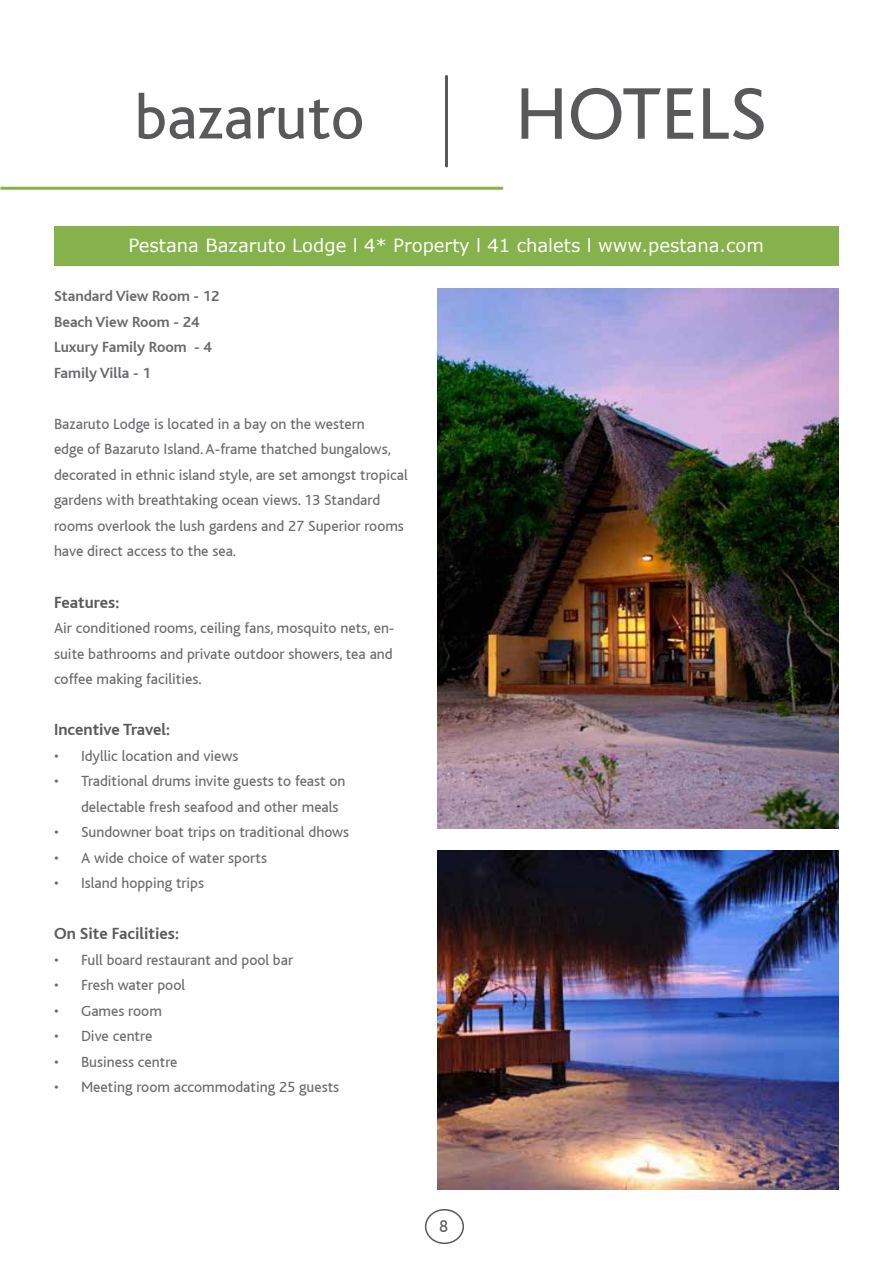
<style>
.page{position:relative;width:893px;height:1263px;background:#fff}
.page>*{position:absolute;margin:0;border:0;box-sizing:border-box;transform-origin:0 0}
.t1{font:76.5px "Bliss";color:#59595c}
.t2{font:64.5px "Bliss";color:#59595c}
.t3{font:18.15px "Verdana";color:#fff}
.t4{font:18px "Bliss";color:#59595c;scale:.9 1}
.t5{font:700 16.95px "Bliss";color:#58595b}
.t6{font:15.45px/25.5px "Bliss";color:#696a6d}
.t7{font:700 15.45px/25.5px "Bliss";color:#696a6d}
</style>
<div class="page">
<div style="left:54px;top:226px;width:785px;height:40px;background:#85b24a"></div>
<svg style="left:0;top:187px;width:504px;height:3px;background:#8eb857"></svg>
<div style="left:425px;top:1209px;width:39px;height:35px;border:2px solid #59595c;border-radius:50%"></div>
<svg style="left:445px;top:75px;width:3px;height:93px"></svg>
<img style="left:437px;top:850px;width:401px;height:339px">
<img style="left:437px;top:289px;width:401px;height:539px">
<h2 class="t2" style="left:135px;top:83px;width:231px">bazaruto</h2>
<h1 class="t1" style="left:515px;top:73px;width:253px">HOTELS</h1>
<p class="t3" style="left:128px;top:234px;width:637px">Pestana Bazaruto Lodge l 4* Property l 41 chalets l www.pestana.com</p>
<p class="t7" style="left:54px;top:284px;width:167px">Standard View Room - 12<br>Beach View Room - 24<br>Luxury Family Room - 4<br>Family Villa - 1</p>
<p class="t6" style="left:54px;top:411px;width:355px">Bazaruto Lodge is located in a bay on the western<br>edge of Bazaruto Island. A-frame thatched bungalows, decorated in ethnic island style, are set amongst tropical gardens with breathtaking ocean views. 13 Standard rooms overlook the lush gardens and 27 Superior rooms have direct access to the sea.</p>
<p class="t5" style="left:54px;top:593px;width:67px">Features:</p>
<p class="t6" style="left:54px;top:615px;width:342px;text-align:justify">Air conditioned rooms, ceiling fans, mosquito nets, en&shy;suite bathrooms and private outdoor showers, tea and coffee making facilities.</p>
<p class="t5" style="left:54px;top:721px;width:118px">Incentive Travel:</p>
<p class="t6" style="left:54px;top:743px;width:186px">• Idyllic location and views</p>
<p class="t6" style="left:81px;top:768px;width:266px;text-indent:-27px">• Traditional drums invite guests to feast on delectable fresh seafood and other meals</p>
<p class="t6" style="left:54px;top:819px;width:297px">• Sundowner boat trips on traditional dhows</p>
<p class="t6" style="left:54px;top:845px;width:214px">• A wide choice of water sports</p>
<p class="t6" style="left:54px;top:870px;width:152px">• Island hopping trips</p>
<p class="t5" style="left:54px;top:925px;width:126px">On Site Facilities:</p>
<p class="t6" style="left:54px;top:947px;width:241px">• Full board restaurant and pool bar</p>
<p class="t6" style="left:54px;top:972px;width:133px">• Fresh water pool</p>
<p class="t6" style="left:54px;top:998px;width:109px">• Games room</p>
<p class="t6" style="left:54px;top:1023px;width:100px">• Dive centre</p>
<p class="t6" style="left:54px;top:1049px;width:125px">• Business centre</p>
<p class="t6" style="left:54px;top:1074px;width:287px">• Meeting room accommodating 25 guests</p>
<p class="t4" style="left:439px;top:1216px;width:11px">8</p>
</div>
